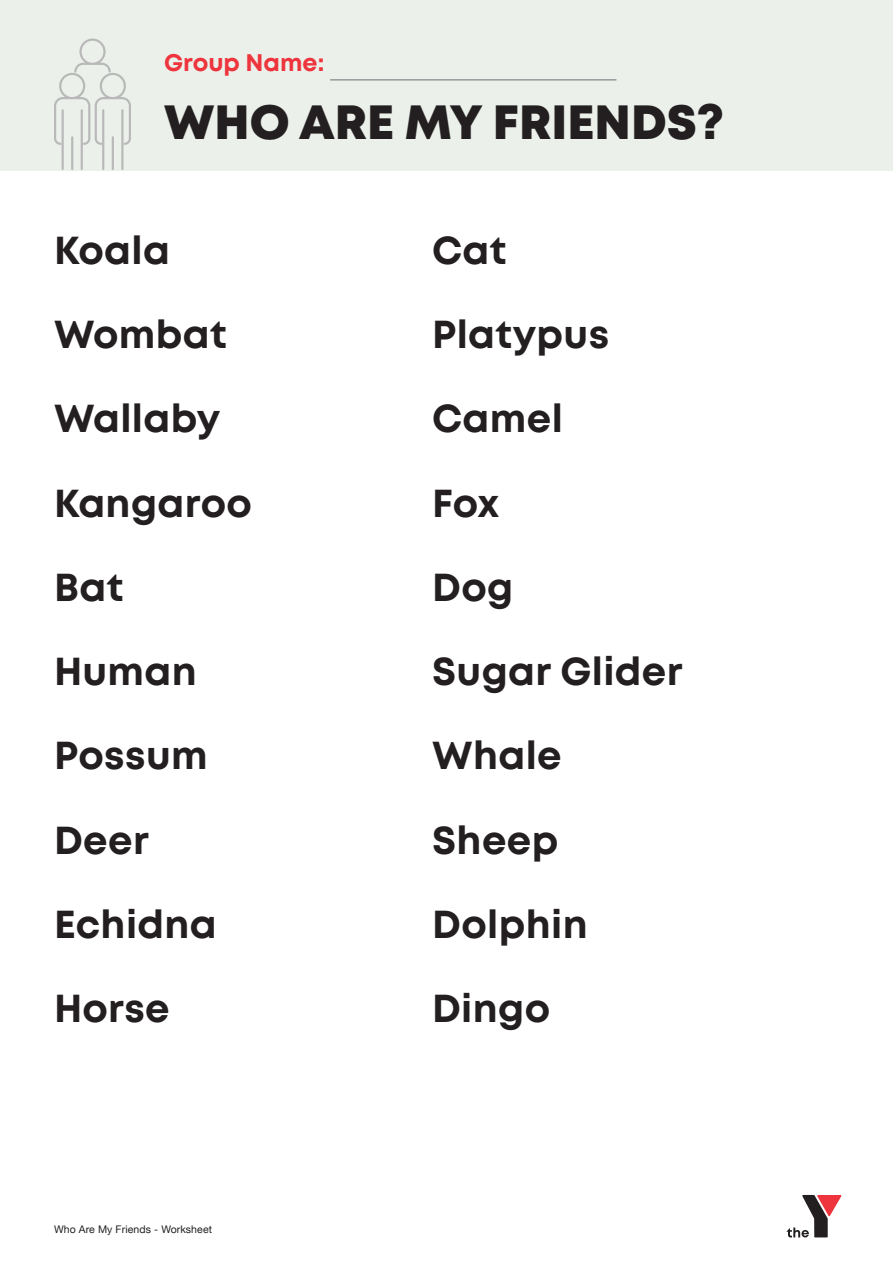
<style>
.page{position:relative;width:893px;height:1263px;background:#fff}
.page>*{position:absolute;margin:0;border:0;box-sizing:border-box;transform-origin:0 0}
.t1{font:800 48px "Mont";color:#231f20}
.t2{font:700 39px "Mont";letter-spacing:.01em;color:#231f20}
.t3{font:700 24px "Mont";color:#ee343d}
.t4{font:10.5px "Helvetica Neue LT";letter-spacing:.01em;color:#231f20}
</style>
<div class="page">
<svg style="left:787px;top:1195px;width:55px;height:42px"></svg>
<div style="left:0;top:0;width:893px;height:170px;background:#ebf0eb"></div>
<hr style="left:330px;top:80px;width:286px;height:1px;background:#6c6d70">
<hr style="left:71px;top:136px;width:2px;height:34px;background:#b9b9b9">
<hr style="left:62px;top:109px;width:2px;height:61px;background:#b9b9b9">
<hr style="left:81px;top:109px;width:2px;height:61px;background:#b9b9b9">
<hr style="left:121px;top:109px;width:3px;height:61px;background:#b9b9b9">
<svg style="left:54px;top:39px;width:77px;height:106px"></svg>
<hr style="left:112px;top:136px;width:2px;height:34px;background:#b9b9b9">
<hr style="left:102px;top:109px;width:2px;height:61px;background:#b9b9b9">
<p class="t3" style="left:164px;top:47px;width:162px">Group Name:</p>
<p class="t1" style="left:164px;top:91px;width:561px">WHO ARE MY FRIENDS?</p>
<p class="t2" style="left:54px;top:225px;width:117px">Koala</p>
<p class="t2" style="left:432px;top:225px;width:76px">Cat</p>
<p class="t2" style="left:54px;top:309px;width:175px">Wombat</p>
<p class="t2" style="left:432px;top:309px;width:179px">Platypus</p>
<p class="t2" style="left:54px;top:393px;width:168px">Wallaby</p>
<p class="t2" style="left:432px;top:393px;width:132px">Camel</p>
<p class="t2" style="left:54px;top:478px;width:200px">Kangaroo</p>
<p class="t2" style="left:432px;top:478px;width:69px">Fox</p>
<p class="t2" style="left:54px;top:562px;width:71px">Bat</p>
<p class="t2" style="left:432px;top:562px;width:83px">Dog</p>
<p class="t2" style="left:54px;top:646px;width:144px">Human</p>
<p class="t2" style="left:432px;top:646px;width:252px">Sugar Glider</p>
<p class="t2" style="left:54px;top:730px;width:155px">Possum</p>
<p class="t2" style="left:432px;top:730px;width:131px">Whale</p>
<p class="t2" style="left:54px;top:815px;width:96px">Deer</p>
<p class="t2" style="left:432px;top:815px;width:128px">Sheep</p>
<p class="t2" style="left:54px;top:899px;width:164px">Echidna</p>
<p class="t2" style="left:432px;top:899px;width:157px">Dolphin</p>
<p class="t2" style="left:54px;top:983px;width:117px">Horse</p>
<p class="t2" style="left:432px;top:983px;width:120px">Dingo</p>
<p class="t4" style="left:54px;top:1223px;width:160px">Who Are My Friends - Worksheet</p>
</div>
